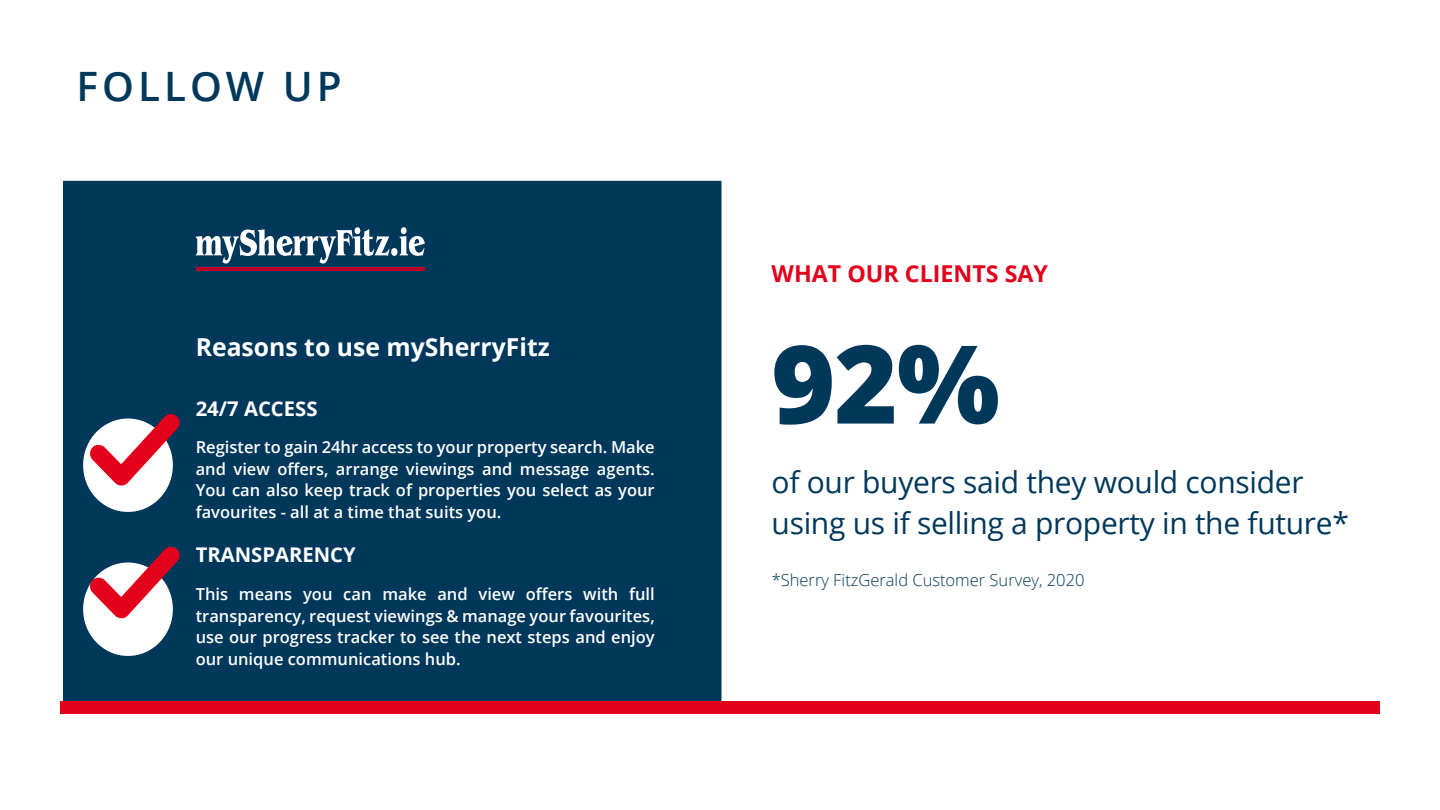
<style>
.page{position:relative;width:1440px;height:810px;background:#fff}
.page>*{position:absolute;margin:0;border:0;box-sizing:border-box;transform-origin:0 0}
.t1{font:800 108.75px "Open Sans";color:#00385b}
.t2{font:600 40.5px "Open Sans";letter-spacing:.1em;color:#00385b}
.t3{font:30px/41.2px "Open Sans";letter-spacing:-.01em;color:#00385b}
.t4{font:700 24.75px "Open Sans";color:#fff}
.t5{font:700 23.25px "Open Sans";color:#e2001a}
.t6{font:700 20.25px "Open Sans";color:#fff}
.t7{font:600 16.5px/21.8px "Open Sans";color:#fff;text-align:justify}
.t8{font:300 16.5px "Open Sans";color:#00385b}
</style>
<div class="page">
<div style="left:63px;top:181px;width:659px;height:525px;background:#00385b"></div>
<div style="left:60px;top:701px;width:1320px;height:12px;background:#e2001a"></div>
<div style="left:83px;top:419px;width:90px;height:93px;background:#fff;border-radius:50%"></div>
<div style="left:83px;top:563px;width:90px;height:93px;background:#fff;border-radius:50%"></div>
<svg style="left:89px;top:414px;width:91px;height:72px"></svg>
<svg style="left:89px;top:546px;width:91px;height:73px"></svg>
<svg style="left:196px;top:227px;width:193px;height:37px"></svg>
<div style="left:391px;top:248px;width:7px;height:8px;background:#fff;border-radius:50%"></div>
<svg style="left:400px;top:227px;width:25px;height:29px"></svg>
<hr style="left:196px;top:268px;width:229px;height:3px;background:#bf0026">
<h2 class="t2" style="left:76px;top:59px;width:267px">FOLLOW UP</h2>
<h3 class="t4" style="left:196px;top:330px;width:356px">Reasons to use mySherryFitz</h3>
<p class="t6" style="left:196px;top:394px;width:123px">24/7 ACCESS</p>
<p class="t7" style="left:196px;top:436px;width:461px">Register to gain 24hr access to your property search. Make and view offers, arrange viewings and message agents.<br>You can also keep track of properties you select as your favourites - all at a time that suits you.</p>
<p class="t6" style="left:196px;top:540px;width:162px">TRANSPARENCY</p>
<p class="t7" style="left:196px;top:583px;width:461px">This means you can make and view offers with full transparency, request viewings &amp; manage your favourites, use our progress tracker to see the next steps and enjoy our unique communications hub.</p>
<h3 class="t5" style="left:772px;top:257px;width:278px">WHAT OUR CLIENTS SAY</h3>
<h1 class="t1" style="left:772px;top:301px;width:230px">92%</h1>
<h3 class="t3" style="left:772px;top:461px;width:579px">of our buyers said they would consider using us if selling a property in the future*</h3>
<p class="t8" style="left:772px;top:569px;width:314px">*Sherry FitzGerald Customer Survey, 2020</p>
</div>
